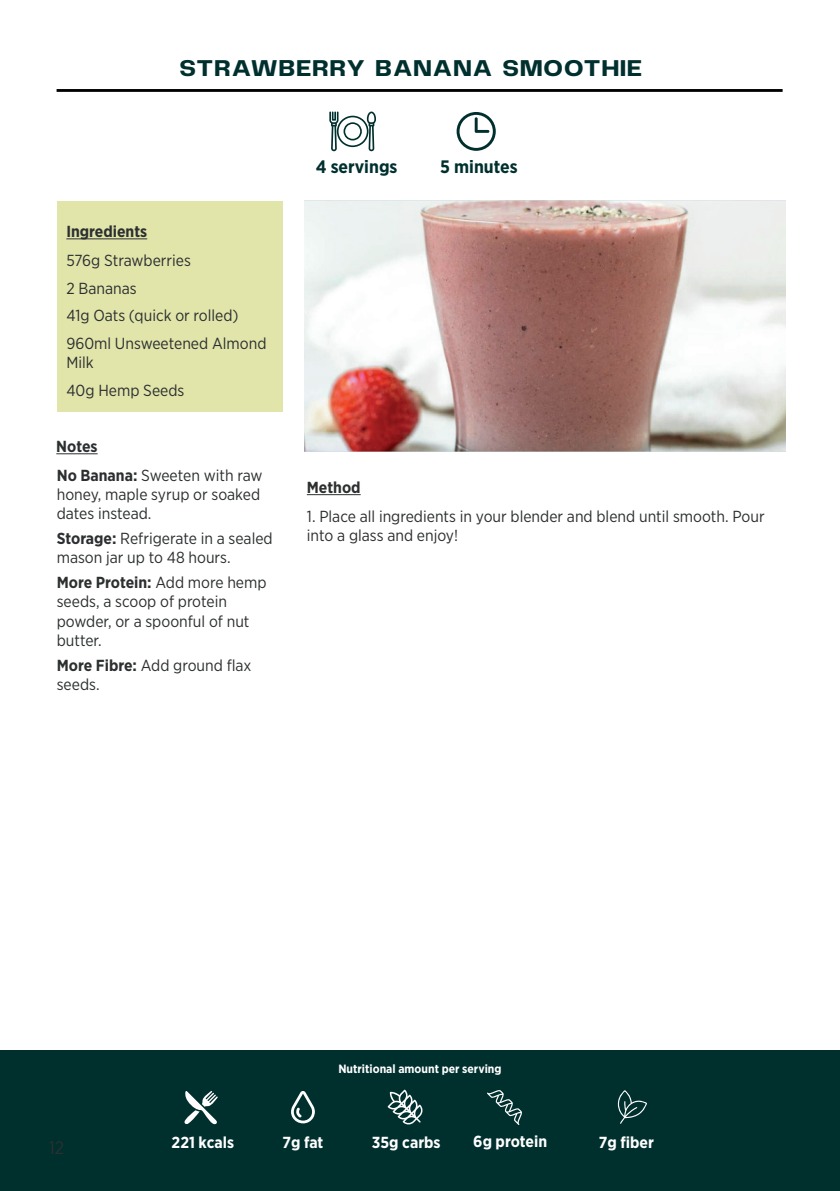
<style>
.page{position:relative;width:840px;height:1191px;background:#fff}
.page>*{position:absolute;margin:0;border:0;box-sizing:border-box;transform-origin:0 0}
.t1{font:800 24px "Bomstad Display";letter-spacing:.075em;color:#00302e}
.t2{font:700 18px "Gotham Narrow";color:#00302e}
.t3{font:18px "Gotham Narrow";color:#2c2f30}
.t4{font:16px/19.2px "Gotham Narrow";color:#2c2f30}
.t5{font:700 16px "Gotham Narrow";color:#fff}
.t6{font:700 16px "Gotham Narrow";color:#2c2f30}
.t7{font:700 12px "Gotham Narrow";color:#fff}
.s1{font-weight:700}
</style>
<div class="page">
<div style="left:0;top:1050px;width:839px;height:141px;background:#00302e"></div>
<svg style="left:184px;top:1091px;width:33px;height:33px"></svg>
<svg style="left:291px;top:1091px;width:24px;height:32px"></svg>
<svg style="left:387px;top:1089px;width:36px;height:36px"></svg>
<svg style="left:487px;top:1090px;width:34px;height:35px"></svg>
<svg style="left:617px;top:1090px;width:29px;height:33px"></svg>
<hr style="left:57px;top:89px;width:725px;height:3px;background:#000001">
<div style="left:57px;top:201px;width:225px;height:210px;background:#e1e5aa"></div>
<img style="left:304px;top:200px;width:480px;height:252px">
<hr style="left:66px;top:238px;width:81px;height:1px;background:#2c2f30">
<hr style="left:56px;top:453px;width:42px;height:1px;background:#2c2f30">
<hr style="left:306px;top:494px;width:54px;height:1px;background:#2c2f30">
<svg style="left:329px;top:111px;width:47px;height:40px"></svg>
<svg style="left:456px;top:112px;width:39px;height:39px"></svg>
<h1 class="t1" style="left:180px;top:53px;width:463px">STRAWBERRY BANANA SMOOTHIE</h1>
<p class="t6" style="left:66px;top:221px;width:82px">Ingredients</p>
<p class="t4" style="left:66px;top:246px;width:201px;line-height:27.8px">576g Strawberries<br>2 Bananas<br>41g Oats (quick or rolled)<br>960ml Unsweetened Almond</p>
<p class="t4" style="left:66px;top:348px;width:119px;line-height:27.8px">Milk<br>40g Hemp Seeds</p>
<p class="t6" style="left:56px;top:436px;width:43px">Notes</p>
<p class="t4" style="left:57px;top:465px;width:207px"><span class="s1">No Banana:</span> Sweeten with raw honey, maple syrup or soaked dates instead.</p>
<p class="t4" style="left:57px;top:528px;width:217px"><span class="s1">Storage:</span> Refrigerate in a sealed mason jar up to 48 hours.</p>
<p class="t4" style="left:57px;top:572px;width:211px"><span class="s1">More Protein:</span> Add more hemp seeds, a scoop of protein powder, or a spoonful of nut butter.</p>
<p class="t4" style="left:57px;top:655px;width:196px"><span class="s1">More Fibre:</span> Add ground flax seeds.</p>
<p class="t2" style="left:315px;top:155px;width:83px">4 servings</p>
<p class="t2" style="left:440px;top:155px;width:79px">5 minutes</p>
<p class="t6" style="left:306px;top:477px;width:55px">Method</p>
<p class="t4" style="left:307px;top:506px;width:459px">1. Place all ingredients in your blender and blend until smooth. Pour into a glass and enjoy!</p>
<p class="t7" style="left:338px;top:1061px;width:164px">Nutritional amount per serving</p>
<p class="t3" style="left:49px;top:1136px;width:17px">12</p>
<p class="t5" style="left:171px;top:1132px;width:64px">221 kcals</p>
<p class="t5" style="left:282px;top:1132px;width:42px">7g fat</p>
<p class="t5" style="left:372px;top:1132px;width:70px">35g carbs</p>
<p class="t5" style="left:473px;top:1131px;width:75px">6g protein</p>
<p class="t5" style="left:598px;top:1132px;width:57px">7g fiber</p>
</div>
